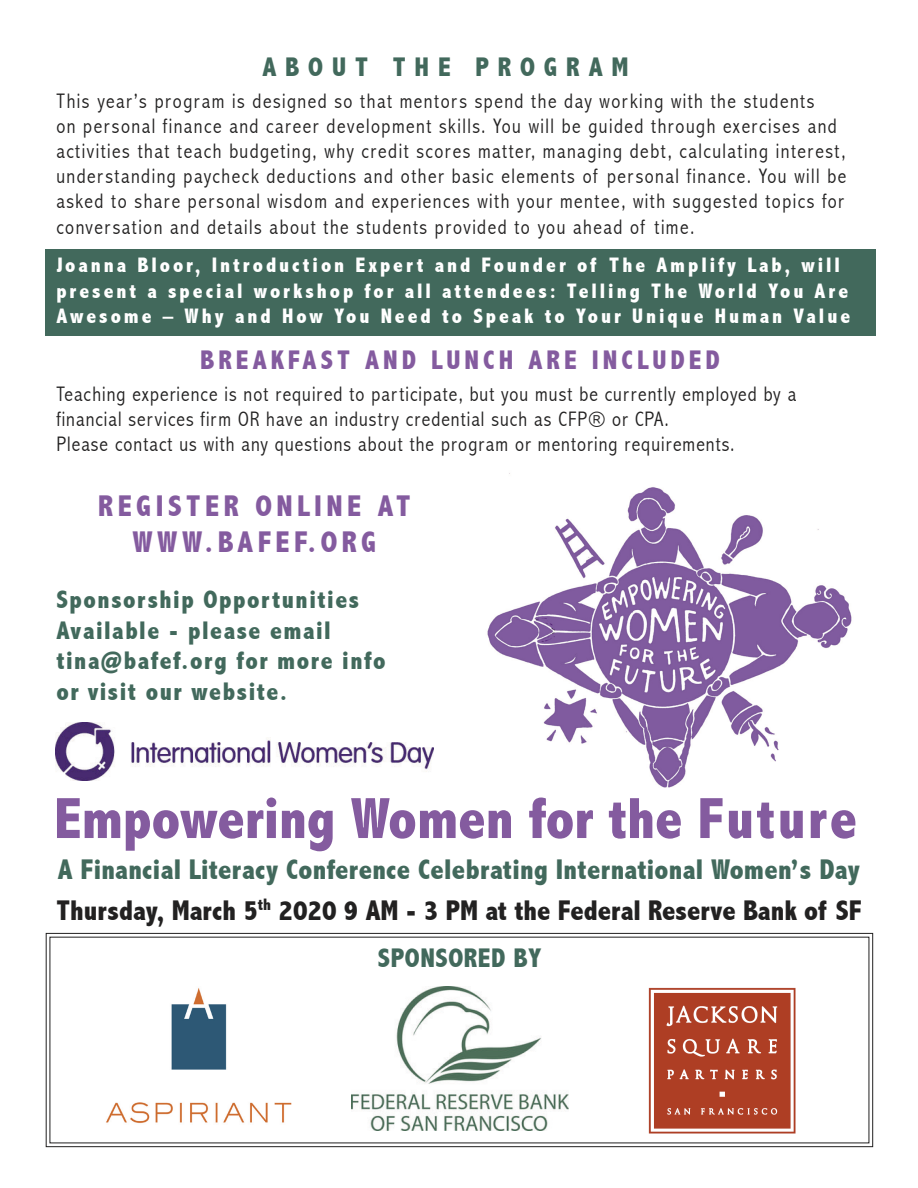
<style>
.page{position:relative;width:918px;height:1188px;background:#fff}
.page>*{position:absolute;margin:0;border:0;box-sizing:border-box;transform-origin:0 0}
.t1{font:800 condensed 58.5px "Abadi";color:#845b9f}
.t2{font:800 condensed 30px "Abadi";letter-spacing:.15em;color:#845b9f}
.t3{font:800 condensed 28.5px "Abadi";letter-spacing:.01em;color:#42695c}
.t4{font:800 condensed 28.5px "Abadi";color:#222121}
.t5{font:800 condensed 27px "Abadi";letter-spacing:.15em;color:#845b9f}
.t6{font:800 condensed 27px "Abadi";letter-spacing:.33em;color:#42695c}
.t7{font:800 condensed 27px "Abadi";letter-spacing:.02em;color:#42695c}
.t8{font:800 condensed 25.5px/30.6px "Abadi";letter-spacing:.06em;color:#42695c}
.t9{font:300 condensed 21px/25.2px "Abadi";letter-spacing:.07em;color:#222121}
.t10{font:300 condensed 21px/25.2px "Abadi";letter-spacing:.05em;color:#222121}
.t11{font:800 condensed 21px/25.2px "Abadi";letter-spacing:.14em;color:#fff}
</style>
<div class="page">
<svg style="left:45px;top:933px;width:828px;height:214px"></svg>
<div style="left:45px;top:250px;width:830px;height:86px;background:#42695c"></div>
<img style="left:487px;top:473px;width:365px;height:315px">
<img style="left:648px;top:988px;width:147px;height:146px">
<img style="left:351px;top:987px;width:218px;height:144px">
<img style="left:55px;top:722px;width:379px;height:59px">
<img style="left:104px;top:987px;width:189px;height:138px">
<p class="t6" style="left:262px;top:51px;width:368px">ABOUT THE PROGRAM</p>
<p class="t9" style="left:56px;top:88px;width:792px">This year’s program is designed so that mentors spend the day working with the students<br>on personal finance and career development skills. You will be guided through exercises and activities that teach budgeting, why credit scores matter, managing debt, calculating interest, understanding paycheck deductions and other basic elements of personal finance. You will be asked to share personal wisdom and experiences with your mentee, with suggested topics for conversation and details about the students provided to you ahead of time.</p>
<p class="t11" style="left:56px;top:253px;width:795px">Joanna Bloor, Introduction Expert and Founder of The Amplify Lab, will present a special workshop for all attendees: Telling The World You Are<br>Awesome – Why and How You Need to Speak to Your Unique Human Value</p>
<p class="t5" style="left:200px;top:344px;width:521px">BREAKFAST AND LUNCH ARE INCLUDED</p>
<p class="t10" style="left:56px;top:381px;width:741px">Teaching experience is not required to participate, but you must be currently employed by a financial services firm OR have an industry credential such as CFP® or CPA.<br>Please contact us with any questions about the program or mentoring requirements.</p>
<p class="t2" style="left:98px;top:489px;width:314px">REGISTER ONLINE AT</p>
<p class="t2" style="left:132px;top:525px;width:245px">WWW.BAFEF.ORG</p>
<p class="t8" style="left:56px;top:584px;width:331px">Sponsorship Opportunities<br>Available - please email tina@bafef.org for more info or visit our website.</p>
<p class="t1" style="left:54px;top:785px;width:805px">Empowering Women for the Future</p>
<p class="t3" style="left:58px;top:853px;width:804px">A Financial Literacy Conference Celebrating International Women’s Day</p>
<p class="t4" style="left:56px;top:894px;width:807px">Thursday, March 5<sup>th</sup> 2020 9 AM - 3 PM at the Federal Reserve Bank of SF</p>
<p class="t7" style="left:378px;top:942px;width:165px">SPONSORED BY</p>
</div>
